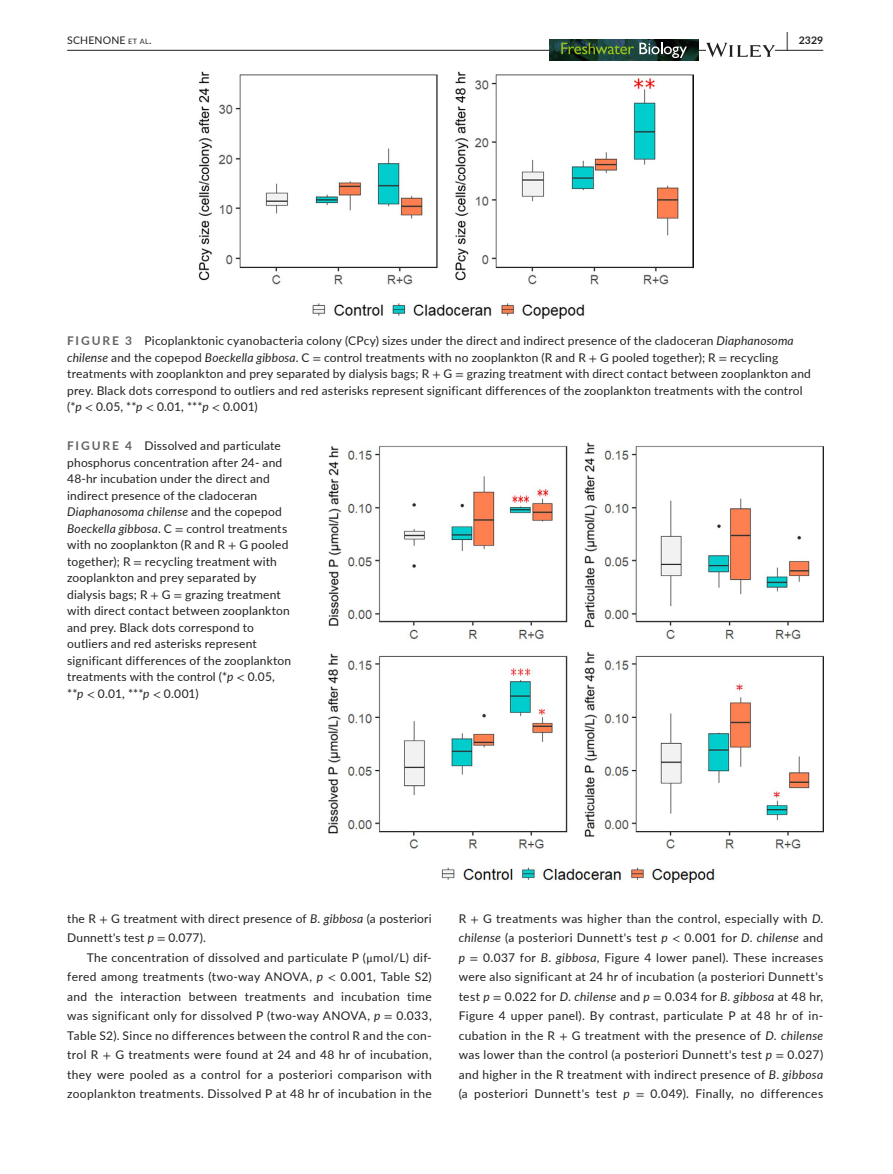
<style>
.page{position:relative;width:893px;height:1174px;background:#fff}
.page>*{position:absolute;margin:0;border:0;box-sizing:border-box;transform-origin:0 0}
.t1{font:700 19.5px "Lato";color:#231f20;scale:.48 1}
.t2{font:12px/16.5px "Lato";letter-spacing:.015em;color:#231f20}
.t3{font:10.5px "Lato";letter-spacing:.015em;color:#231f20}
.t4{font:700 10.5px "Lato";color:#231f20}
.s1{font-size:7.35px}
.s2{font-weight:700;color:#636366}
.s3{font-style:italic}
.s4{font-family:"STIX"}
</style>
<div class="page">
<hr style="left:67px;top:50px;width:756px;height:1px;background:#231f20">
<img style="left:550px;top:40px;width:149px;height:21px">
<svg style="left:561px;top:43px;width:126px;height:15px;background:#415d43"></svg>
<svg style="left:706px;top:43px;width:69px;height:14px"></svg>
<img style="left:198px;top:72px;width:496px;height:246px">
<img style="left:328px;top:442px;width:495px;height:440px">
<h1 class="t1" style="left:786px;top:25px;width:7px">|</h1>
<p class="t3" style="left:67px;top:33px;width:86px">SCHENONE <span class="s1">et al</span>.</p>
<p class="t4" style="left:799px;top:33px;width:26px">2329</p>
<p class="t2" style="left:67px;top:332px;width:745px"><span class="s2">FIGURE 3</span> Picoplanktonic cyanobacteria colony (CPcy) sizes under the direct and indirect presence of the cladoceran <span class="s3">Diaphanosoma chilense</span> and the copepod <span class="s3">Boeckella gibbosa</span>. C <span class="s4">=</span> control treatments with no zooplankton (R and R <span class="s4">+</span> G pooled together); R <span class="s4">=</span> recycling treatments with zooplankton and prey separated by dialysis bags; R <span class="s4">+</span> G <span class="s4">=</span> grazing treatment with direct contact between zooplankton and prey. Black dots correspond to outliers and red asterisks represent significant differences of the zooplankton treatments with the control (*<span class="s3">p</span> <span class="s4">&lt;</span> 0.05, **<span class="s3">p</span> <span class="s4">&lt;</span> 0.01, ***<span class="s3">p</span> <span class="s4">&lt;</span> 0.001)</p>
<p class="t2" style="left:67px;top:437px;width:226px"><span class="s2">FIGURE 4</span> Dissolved and particulate phosphorus concentration after 24- and 48-hr incubation under the direct and indirect presence of the cladoceran <span class="s3">Diaphanosoma chilense</span> and the copepod <span class="s3">Boeckella gibbosa</span>. C <span class="s4">=</span> control treatments with no zooplankton (R and R <span class="s4">+</span> G pooled together); R <span class="s4">=</span> recycling treatment with zooplankton and prey separated by dialysis bags; R <span class="s4">+</span> G <span class="s4">=</span> grazing treatment with direct contact between zooplankton and prey. Black dots correspond to outliers and red asterisks represent significant differences of the zooplankton treatments with the control (*<span class="s3">p</span> <span class="s4">&lt;</span> 0.05, **<span class="s3">p</span> <span class="s4">&lt;</span> 0.01, ***<span class="s3">p</span> <span class="s4">&lt;</span> 0.001)</p>
<p class="t2" style="left:67px;top:908px;width:366px;line-height:19.5px">the R <span class="s4">+</span> G treatment with direct presence of <span class="s3">B</span>. <span class="s3">gibbosa</span> (a posteriori<br>Dunnett's test <span class="s3">p</span> <span class="s4">=</span> 0.077).</p>
<p class="t2" style="left:67px;top:947px;width:366px;line-height:19.5px;text-align:justify;text-indent:20px">The concentration of dissolved and particulate P (<span class="s4">μ</span>mol/L) dif&shy;fered among treatments (two-way ANOVA, <span class="s3">p</span> <span class="s4">&lt;</span> 0.001, Table S2) and the interaction between treatments and incubation time was significant only for dissolved P (two-way ANOVA, <span class="s3">p</span> <span class="s4">=</span> 0.033, Table S2). Since no differences between the control R and the con&shy;trol R <span class="s4">+</span> G treatments were found at 24 and 48 hr of incubation, they were pooled as a control for a posteriori comparison with zooplankton treatments. Dissolved P at 48 hr of incubation in the</p>
<p class="t2" style="left:459px;top:908px;width:366px;line-height:19.5px;text-align:justify">R <span class="s4">+</span> G treatments was higher than the control, especially with <span class="s3">D</span>. <span class="s3">chilense</span> (a posteriori Dunnett's test <span class="s3">p</span> <span class="s4">&lt;</span> 0.001 for <span class="s3">D</span>. <span class="s3">chilense</span> and <span class="s3">p</span> <span class="s4">=</span> 0.037 for <span class="s3">B</span>. <span class="s3">gibbosa</span>, Figure 4 lower panel). These increases were also significant at 24 hr of incubation (a posteriori Dunnett's test <span class="s3">p</span> <span class="s4">=</span> 0.022 for <span class="s3">D</span>. <span class="s3">chilense</span> and <span class="s3">p</span> <span class="s4">=</span> 0.034 for <span class="s3">B</span>. <span class="s3">gibbosa</span> at 48 hr, Figure 4 upper panel). By contrast, particulate P at 48 hr of in&shy;cubation in the R <span class="s4">+</span> G treatment with the presence of <span class="s3">D</span>. <span class="s3">chilense </span>was lower than the control (a posteriori Dunnett's test <span class="s3">p</span> <span class="s4">=</span> 0.027) and higher in the R treatment with indirect presence of <span class="s3">B</span>. <span class="s3">gibbosa </span>(a posteriori Dunnett's test <span class="s3">p</span> <span class="s4">=</span> 0.049). Finally, no differences</p>
</div>
